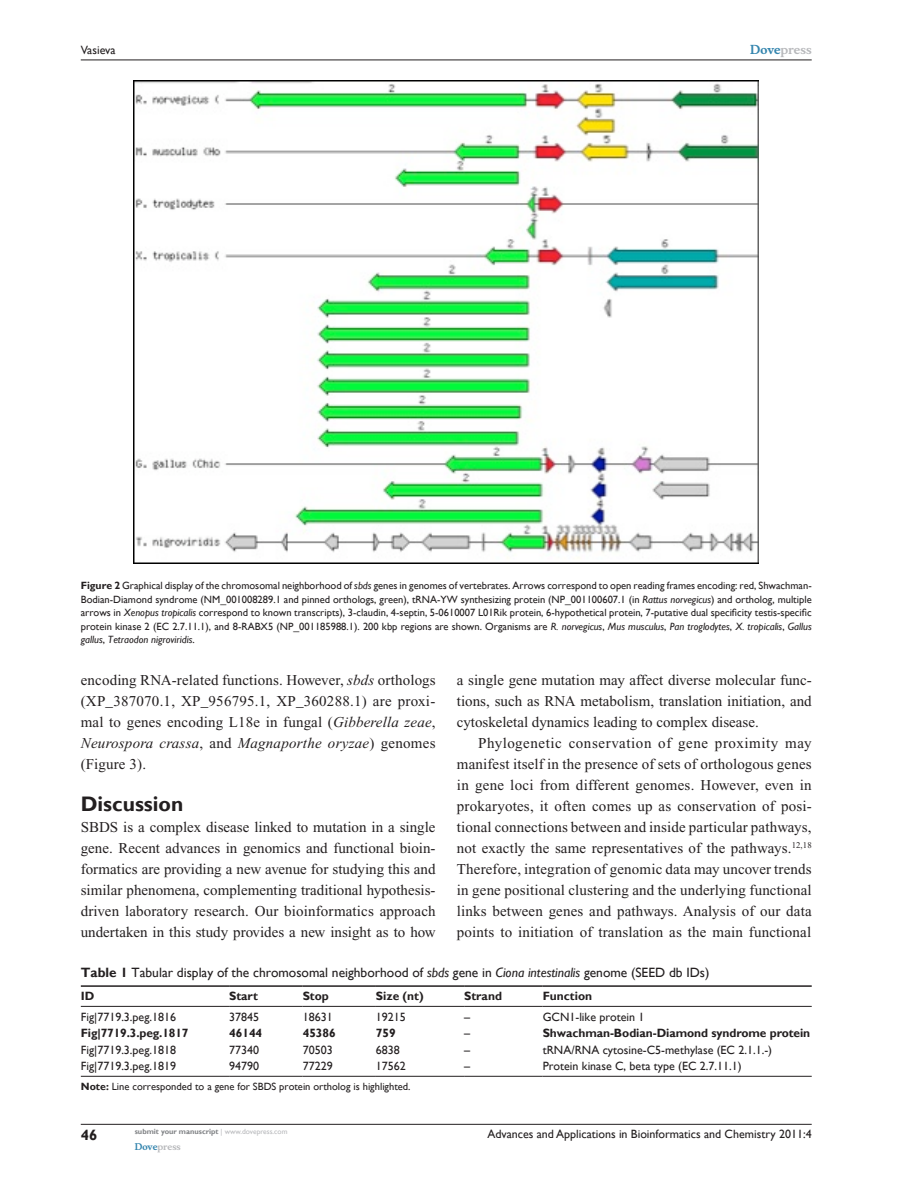
<style>
.page{position:relative;width:918px;height:1188px;background:#fff}
.page>*{position:absolute;margin:0;border:0;box-sizing:border-box;transform-origin:0 0}
.t1{font:700 21px "Gill Sans";color:#231f20}
.t2{font:15px/21px "Times New Roman";letter-spacing:.01em;color:#231f20;text-align:justify}
.t3{font:700 15px "Gill Sans";color:#231f20}
.t4{font:13.5px "Gill Sans";color:#231f20}
.t5{font:12px "Gill Sans";color:#231f20}
.t6{font:700 12px "Gill Sans";letter-spacing:-.005em;color:#231f20}
.t7{font:700 12px "Musee";color:#b8b9bc}
.t8{font:10.5px/13.5px "Gill Sans";color:#231f20;text-align:justify}
.t9{font:700 9px "Musee";color:#b8b9bc}
.t10{font:700 7.5px "Gill Sans";color:#808285}
.s1{color:#3485ae}
.s2{font-weight:700}
.s3{font-style:italic}
.s4{font-weight:400;color:#b8b9bc}
</style>
<div class="page">
<hr style="left:81px;top:1006px;width:148px;height:1px;background:#231f20">
<hr style="left:229px;top:1006px;width:74px;height:1px;background:#231f20">
<hr style="left:303px;top:1006px;width:73px;height:1px;background:#231f20">
<hr style="left:376px;top:1006px;width:88px;height:1px;background:#231f20">
<hr style="left:464px;top:1006px;width:79px;height:1px;background:#231f20">
<hr style="left:543px;top:1006px;width:269px;height:1px;background:#231f20">
<hr style="left:81px;top:1076px;width:148px;height:1px;background:#231f20">
<hr style="left:229px;top:1076px;width:74px;height:1px;background:#231f20">
<hr style="left:303px;top:1076px;width:73px;height:1px;background:#231f20">
<hr style="left:376px;top:1076px;width:88px;height:1px;background:#231f20">
<hr style="left:464px;top:1076px;width:79px;height:1px;background:#231f20">
<hr style="left:543px;top:1076px;width:269px;height:1px;background:#231f20">
<hr style="left:81px;top:985px;width:148px;height:2px;background:#231f20">
<hr style="left:229px;top:985px;width:74px;height:2px;background:#231f20">
<hr style="left:303px;top:985px;width:73px;height:2px;background:#231f20">
<hr style="left:376px;top:985px;width:88px;height:2px;background:#231f20">
<hr style="left:464px;top:985px;width:79px;height:2px;background:#231f20">
<hr style="left:543px;top:985px;width:269px;height:2px;background:#231f20">
<img style="left:134px;top:81px;width:625px;height:483px">
<hr style="left:81px;top:1124px;width:731px;height:1px;background:#231f20">
<hr style="left:81px;top:60px;width:731px;height:1px;background:#231f20">
<p class="t5" style="left:81px;top:43px;width:36px">Vasieva</p>
<p class="t7" style="left:750px;top:43px;width:63px"><span class="s1">Dove</span>press</p>
<p class="t8" style="left:81px;top:579px;width:732px"><span class="s2">Figure 2</span> Graphical display of the chromosomal neighborhood of <span class="s3">sbds</span> genes in genomes of vertebrates. Arrows correspond to open reading frames encoding: red, Shwachman-Bodian-Diamond syndrome (NM_001008289.1 and pinned orthologs, green), tRNA-YW synthesizing protein (NP_001100607.1 (in <span class="s3">Rattus norvegicus</span>) and ortholog, multiple arrows in <span class="s3">Xenopus tropicalis</span> correspond to known transcripts), 3-claudin, 4-septin, 5-0610007 L01Rik protein, 6-hypothetical protein, 7-putative dual specificity testis-specific protein kinase 2 (EC 2.7.11.1), and 8-RABX5 (NP_001185988.1). 200 kbp regions are shown. Organisms are <span class="s3">R. norvegicus</span>, <span class="s3">Mus musculus</span>, <span class="s3">Pan troglodytes</span>, <span class="s3">X. tropicalis</span>, <span class="s3">Gallus gallus</span>, <span class="s3">Tetraodon nigroviridis</span>.</p>
<p class="t2" style="left:81px;top:670px;width:356px">encoding RNA-related functions. However, <span class="s3">sbds</span> orthologs (XP_387070.1, XP_956795.1, XP_360288.1) are proxi&shy;mal to genes encoding L18e in fungal (<span class="s3">Gibberella zeae</span>, <span class="s3">Neurospora crassa</span>, and <span class="s3">Magnaporthe oryzae</span>) genomes (Figure 3).</p>
<h1 class="t1" style="left:81px;top:791px;width:104px">Discussion</h1>
<p class="t2" style="left:81px;top:817px;width:356px">SBDS is a complex disease linked to mutation in a single gene. Recent advances in genomics and functional bioin&shy;formatics are providing a new avenue for studying this and similar phenomena, complementing traditional hypothesis&shy;driven laboratory research. Our bioinformatics approach undertaken in this study provides a new insight as to how</p>
<p class="t2" style="left:457px;top:670px;width:356px">a single gene mutation may affect diverse molecular func&shy;tions, such as RNA metabolism, translation initiation, and cytoskeletal dynamics leading to complex disease.</p>
<p class="t2" style="left:457px;top:733px;width:356px;text-indent:21px">Phylogenetic conservation of gene proximity may manifest itself in the presence of sets of orthologous genes in gene loci from different genomes. However, even in prokaryotes, it often comes up as conservation of posi&shy;tional connections between and inside particular pathways, not exactly the same representatives of the pathways.<sup>12,18<br></sup>Therefore, integration of genomic data may uncover trends in gene positional clustering and the underlying functional links between genes and pathways. Analysis of our data points to initiation of translation as the main functional</p>
<p class="t4" style="left:81px;top:965px;width:630px"><span class="s2">Table 1</span> Tabular display of the chromosomal neighborhood of <span class="s3">sbds</span> gene in <span class="s3">Ciona intestinalis</span> genome (SEED db IDs)</p>
<p class="t6" style="left:81px;top:989px;width:15px">ID</p>
<p class="t6" style="left:229px;top:989px;width:30px">Start</p>
<p class="t6" style="left:303px;top:989px;width:28px">Stop</p>
<p class="t6" style="left:376px;top:989px;width:49px">Size (nt)</p>
<p class="t6" style="left:464px;top:989px;width:39px">Strand</p>
<p class="t6" style="left:543px;top:989px;width:51px">Function</p>
<p class="t5" style="left:81px;top:1010px;width:97px">Fig|7719.3.peg.1816</p>
<p class="t5" style="left:229px;top:1010px;width:31px">37845</p>
<p class="t5" style="left:303px;top:1010px;width:31px">18631</p>
<p class="t5" style="left:376px;top:1010px;width:31px">19215</p>
<p class="t5" style="left:464px;top:1010px;width:7px">–</p>
<p class="t5" style="left:543px;top:1010px;width:103px">GCN1-like protein 1</p>
<p class="t6" style="left:81px;top:1026px;width:109px">Fig|7719.3.peg.1817</p>
<p class="t6" style="left:229px;top:1026px;width:35px">46144</p>
<p class="t6" style="left:303px;top:1026px;width:35px">45386</p>
<p class="t6" style="left:376px;top:1026px;width:21px">759</p>
<p class="t5" style="left:464px;top:1026px;width:7px">–</p>
<p class="t6" style="left:543px;top:1026px;width:269px">Shwachman-Bodian-Diamond syndrome protein</p>
<p class="t5" style="left:81px;top:1043px;width:97px">Fig|7719.3.peg.1818</p>
<p class="t5" style="left:229px;top:1043px;width:31px">77340</p>
<p class="t5" style="left:303px;top:1043px;width:31px">70503</p>
<p class="t5" style="left:376px;top:1043px;width:25px">6838</p>
<p class="t5" style="left:464px;top:1043px;width:7px">–</p>
<p class="t5" style="left:543px;top:1043px;width:231px">tRNA/RNA cytosine-C5-methylase (EC 2.1.1.-)</p>
<p class="t5" style="left:81px;top:1059px;width:97px">Fig|7719.3.peg.1819</p>
<p class="t5" style="left:229px;top:1059px;width:31px">94790</p>
<p class="t5" style="left:303px;top:1059px;width:31px">77229</p>
<p class="t5" style="left:376px;top:1059px;width:31px">17562</p>
<p class="t5" style="left:464px;top:1059px;width:7px">–</p>
<p class="t5" style="left:543px;top:1059px;width:200px">Protein kinase C, beta type (EC 2.7.11.1)</p>
<p class="t8" style="left:81px;top:1080px;width:331px"><span class="s2">Note:</span> Line corresponded to a gene for SBDS protein ortholog is highlighted.</p>
<p class="t3" style="left:81px;top:1126px;width:18px">46</p>
<p class="t10" style="left:135px;top:1127px;width:154px">submit your manuscript <span class="s4">| www.dovepress.com</span></p>
<p class="t9" style="left:135px;top:1141px;width:48px"><span class="s1">Dove</span>press</p>
<p class="t5" style="left:487px;top:1127px;width:326px">Advances and Applications in Bioinformatics and Chemistry 2011:4</p>
</div>
